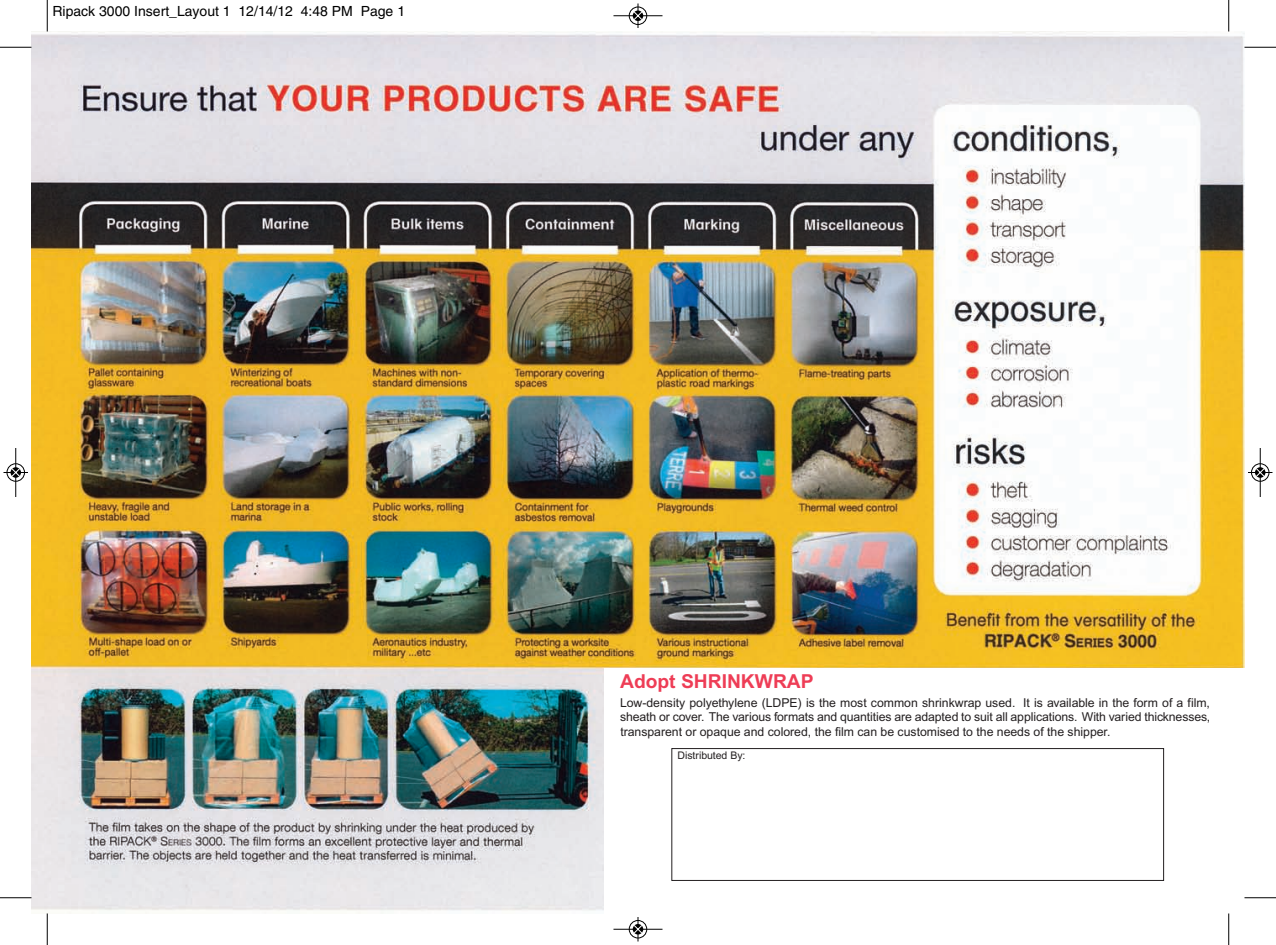
<style>
.page{position:relative;width:1276px;height:945px;background:#fff}
.page>*{position:absolute;margin:0;border:0;box-sizing:border-box;transform-origin:0 0}
.t1{font:700 19.25px "Arial";color:#ee3d56}
.t2{font:14px "Helvetica";color:#000}
.t3{font:12.25px/14.7px "Arial";color:#231f20;text-align:justify}
.t4{font:10.5px "Arial";color:#231f20}
</style>
<div class="page">
<img style="left:32px;top:32px;width:1212px;height:881px">
<div style="left:604px;top:668px;width:645px;height:247px;background:#fff"></div>
<div style="left:671px;top:748px;width:493px;height:133px;border:1px solid #231f20"></div>
<hr style="left:47px;top:0;width:1px;height:32px;background:#000">
<hr style="left:0;top:47px;width:32px;height:1px;background:#000">
<hr style="left:1228px;top:0;width:1px;height:32px;background:#000">
<hr style="left:1244px;top:47px;width:32px;height:1px;background:#000">
<hr style="left:47px;top:914px;width:1px;height:31px;background:#000">
<hr style="left:0;top:897px;width:32px;height:1px;background:#000">
<hr style="left:1228px;top:914px;width:1px;height:31px;background:#000">
<hr style="left:1244px;top:897px;width:32px;height:1px;background:#000">
<div style="left:629px;top:6px;width:18px;height:19px;border:1px solid #fff;border-radius:50%"></div>
<hr style="left:613px;top:15px;width:49px;height:1px;background:#000">
<div style="left:629px;top:7px;width:18px;height:18px;border:1px solid #000;border-radius:50%"></div>
<svg style="left:633px;top:4px;width:9px;height:24px"></svg>
<div style="left:629px;top:920px;width:18px;height:19px;border:1px solid #fff;border-radius:50%"></div>
<hr style="left:613px;top:929px;width:49px;height:1px;background:#000">
<div style="left:629px;top:920px;width:18px;height:18px;border:1px solid #000;border-radius:50%"></div>
<svg style="left:633px;top:917px;width:9px;height:25px"></svg>
<div style="left:6px;top:463px;width:19px;height:19px;border:1px solid #fff;border-radius:50%"></div>
<hr style="left:15px;top:448px;width:1px;height:49px;background:#000">
<div style="left:7px;top:464px;width:18px;height:17px;border:1px solid #000;border-radius:50%"></div>
<svg style="left:4px;top:468px;width:24px;height:9px"></svg>
<div style="left:1251px;top:463px;width:18px;height:19px;border:1px solid #fff;border-radius:50%"></div>
<hr style="left:1260px;top:448px;width:1px;height:49px;background:#000">
<div style="left:1251px;top:464px;width:18px;height:17px;border:1px solid #000;border-radius:50%"></div>
<svg style="left:1248px;top:468px;width:24px;height:9px"></svg>
<p class="t2" style="left:52px;top:6px;width:354px">Ripack 3000 Insert_Layout 1 12/14/12 4:48 PM Page 1</p>
<h1 class="t1" style="left:620px;top:674px;width:195px">Adopt SHRINKWRAP</h1>
<p class="t3" style="left:620px;top:696px;width:592px">Low-density polyethylene (LDPE) is the most common shrinkwrap used. It is available in the form of a film, sheath or cover. The various formats and quantities are adapted to suit all applications. With varied thicknesses, transparent or opaque and colored, the film can be customised to the needs of the shipper.</p>
<p class="t4" style="left:677px;top:752px;width:70px">Distributed By:</p>
</div>
